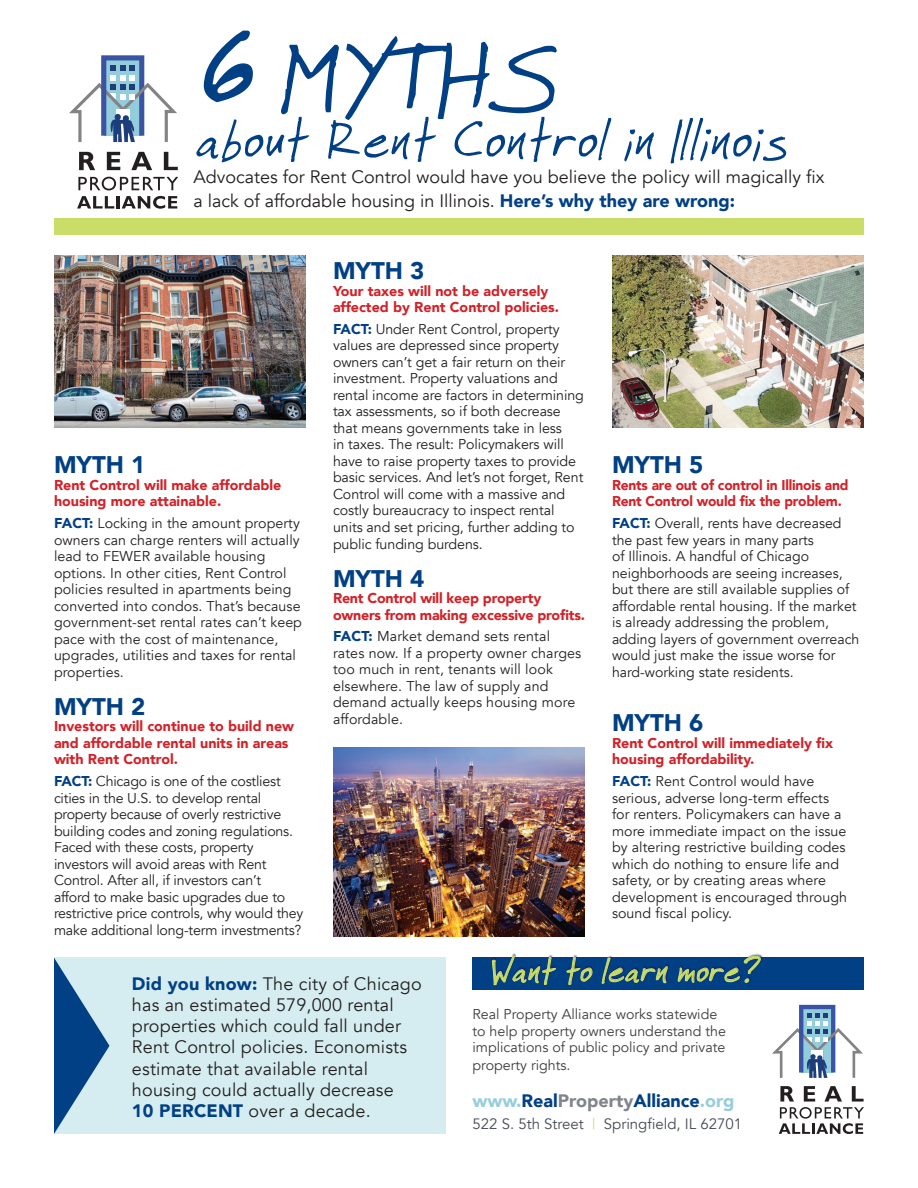
<style>
.page{position:relative;width:918px;height:1188px;background:#fff}
.page>*{position:absolute;margin:0;border:0;box-sizing:border-box;transform-origin:0 0}
.t1{font:italic 108px "Faraco Hand";color:#014084}
.t2{font:italic 60px "Faraco Hand";color:#014084}
.t3{font:italic 36px "Faraco Hand";color:#cadd68}
.t4{font:900 24px "Avenir";color:#014084}
.t5{font:18px/21px "Avenir";letter-spacing:.01em;color:#231f20}
.t6{font:900 18px "Avenir";color:#014084}
.t7{font:15px "Avenir";color:#464b54}
.t8{font:14.25px/16.5px "Avenir";color:#231f20}
.t9{font:900 14.25px/16.5px "Avenir";color:#d1232a}
.t10{font:14.25px/16.5px "Avenir";color:#3e3e3f}
.s1{font-size:165px}
.s2{font-weight:900;color:#014084}
.s3{color:#97cddb}
.s4{color:#81848c}
.s5{color:#cadd68}
</style>
<div class="page">
<div style="left:54px;top:218px;width:810px;height:17px;background:#cadd68"></div>
<svg style="left:69px;top:55px;width:108px;height:87px"></svg>
<svg style="left:79px;top:152px;width:16px;height:18px"></svg>
<svg style="left:107px;top:152px;width:13px;height:18px"></svg>
<svg style="left:131px;top:152px;width:21px;height:18px"></svg>
<svg style="left:164px;top:152px;width:14px;height:18px"></svg>
<svg style="left:78px;top:177px;width:100px;height:13px"></svg>
<svg style="left:77px;top:196px;width:100px;height:13px"></svg>
<img style="left:54px;top:255px;width:252px;height:173px">
<img style="left:612px;top:255px;width:252px;height:173px">
<img style="left:333px;top:747px;width:252px;height:189px">
<div style="left:54px;top:957px;width:392px;height:177px;background:#d5edf1"></div>
<svg style="left:54px;top:958px;width:55px;height:176px"></svg>
<div style="left:472px;top:957px;width:392px;height:33px;background:#014084"></div>
<img style="left:512px;top:953px;width:251px;height:15px">
<svg style="left:492px;top:955px;width:64px;height:30px"></svg>
<svg style="left:566px;top:957px;width:27px;height:28px"></svg>
<svg style="left:601px;top:957px;width:67px;height:27px"></svg>
<svg style="left:677px;top:956px;width:85px;height:27px"></svg>
<svg style="left:772px;top:1005px;width:91px;height:73px"></svg>
<svg style="left:779px;top:1086px;width:85px;height:48px"></svg>
<h1 class="t1" style="left:193px;top:14px;width:393px"><span class="s1">6</span>MYTHS</h1>
<h2 class="t2" style="left:193px;top:103px;width:612px">aboutRentControlinIllinois</h2>
<p class="t5" style="left:193px;top:165px;width:633px;line-height:24px">Advocates for Rent Control would have you believe the policy will magically fix a lack of affordable housing in Illinois. <span class="s2">Here’s why they are wrong:</span></p>
<h3 class="t4" style="left:54px;top:445px;width:93px">MYTH 1</h3>
<p class="t9" style="left:54px;top:476px;width:229px">Rent Control will make affordable housing more attainable.</p>
<p class="t8" style="left:54px;top:515px;width:250px"><span class="s2">FACT:</span> Locking in the amount property owners can charge renters will actually lead to FEWER available housing options. In other cities, Rent Control policies resulted in apartments being converted into condos. That’s because government-set rental rates can’t keep pace with the cost of maintenance, upgrades, utilities and taxes for rental properties.</p>
<h3 class="t4" style="left:54px;top:686px;width:93px">MYTH 2</h3>
<p class="t9" style="left:54px;top:718px;width:242px">Investors will continue to build new and affordable rental units in areas with Rent Control.</p>
<p class="t8" style="left:54px;top:773px;width:251px"><span class="s2">FACT:</span> Chicago is one of the costliest cities in the U.S. to develop rental property because of overly restrictive building codes and zoning regulations.<br>Faced with these costs, property investors will avoid areas with Rent Control. After all, if investors can’t<br>afford to make basic upgrades due to restrictive price controls, why would they make additional long-term investments?</p>
<h3 class="t4" style="left:333px;top:250px;width:93px">MYTH 3</h3>
<p class="t9" style="left:333px;top:282px;width:228px">Your taxes will not be adversely affected by Rent Control policies.</p>
<p class="t8" style="left:333px;top:321px;width:253px"><span class="s2">FACT:</span> Under Rent Control, property values are depressed since property owners can’t get a fair return on their investment. Property valuations and rental income are factors in determining tax assessments, so if both decrease that means governments take in less<br>in taxes. The result: Policymakers will have to raise property taxes to provide basic services. And let’s not forget, Rent Control will come with a massive and costly bureaucracy to inspect rental units and set pricing, further adding to public funding burdens.</p>
<h3 class="t4" style="left:333px;top:558px;width:93px">MYTH 4</h3>
<p class="t9" style="left:333px;top:589px;width:253px">Rent Control will keep property owners from making excessive profits.</p>
<p class="t8" style="left:333px;top:629px;width:250px"><span class="s2">FACT:</span> Market demand sets rental rates now. If a property owner charges too much in rent, tenants will look elsewhere. The law of supply and demand actually keeps housing more affordable.</p>
<h3 class="t4" style="left:612px;top:445px;width:93px">MYTH 5</h3>
<p class="t9" style="left:612px;top:476px;width:238px">Rents are out of control in Illinois and<br>Rent Control would fix the problem.</p>
<p class="t8" style="left:612px;top:515px;width:249px"><span class="s2">FACT:</span> Overall, rents have decreased the past few years in many parts<br>of Illinois. A handful of Chicago neighborhoods are seeing increases, but there are still available supplies of affordable rental housing. If the market is already addressing the problem, adding layers of government overreach would just make the issue worse for hard-working state residents.</p>
<h3 class="t4" style="left:612px;top:703px;width:93px">MYTH 6</h3>
<p class="t9" style="left:612px;top:734px;width:223px">Rent Control will immediately fix housing affordability.</p>
<p class="t8" style="left:612px;top:773px;width:237px"><span class="s2">FACT:</span> Rent Control would have serious, adverse long-term effects for renters. Policymakers can have a more immediate impact on the issue by altering restrictive building codes which do nothing to ensure life and safety, or by creating areas where development is encouraged through sound fiscal policy.</p>
<p class="t5" style="left:132px;top:974px;width:291px"><span class="s2">Did you know:</span> The city of Chicago has an estimated 579,000 rental properties which could fall under<br>Rent Control policies. Economists estimate that available rental housing could actually decrease<br><span class="s2">10 PERCENT</span> over a decade.</p>
<h3 class="t3" style="left:488px;top:949px;width:280px">Wanttolearnmore?</h3>
<p class="t10" style="left:472px;top:1006px;width:255px">Real Property Alliance works statewide to help property owners understand the implications of public policy and private</p>
<p class="t10" style="left:472px;top:1057px;width:100px">property rights.</p>
<p class="t6" style="left:472px;top:1085px;width:264px"><span class="s3">www.</span>Real<span class="s4">Property</span>Alliance<span class="s3">.org</span></p>
<p class="t7" style="left:472px;top:1115px;width:271px">522 S. 5th Street <span class="s5">|</span> Springfield, IL 62701</p>
</div>
